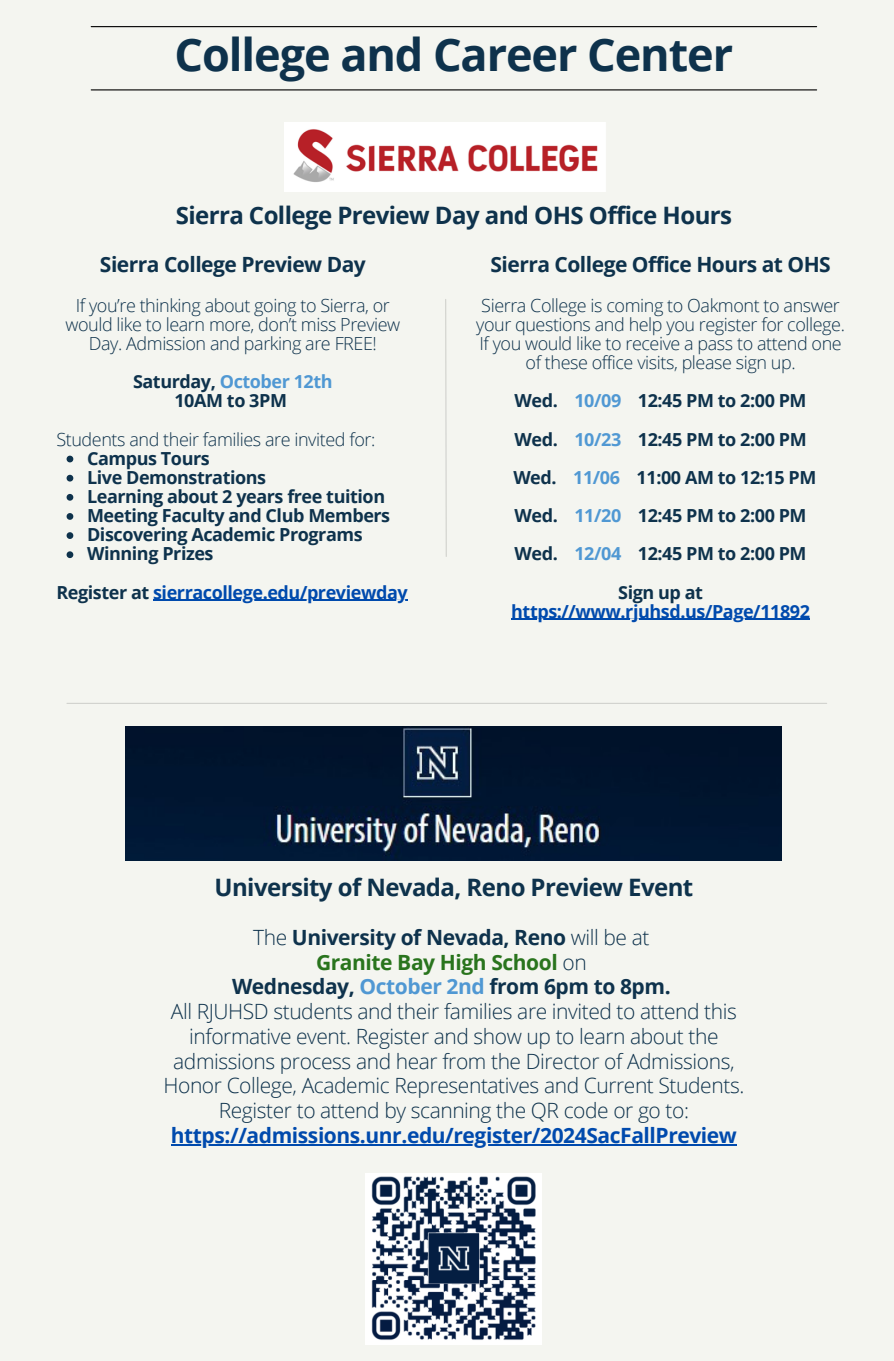
<style>
.page{position:relative;width:894px;height:1361px;background:#fff}
.page>*{position:absolute;margin:0;border:0;box-sizing:border-box;transform-origin:0 0}
.t1{font:700 45px "Open Sans";letter-spacing:-.025em;color:#0e324c}
.t2{font:700 24px "Open Sans";letter-spacing:-.025em;color:#0e324c}
.t3{font:300 21px/24.8px "Open Sans";letter-spacing:-.02em;color:#0e324c;text-align:center}
.t4{font:700 21px "Open Sans";letter-spacing:-.02em;color:#004aad}
.t5{font:700 21px "Open Sans";letter-spacing:-.025em;color:#0e324c}
.t6{font:300 18px/19.2px "Open Sans";letter-spacing:-.025em;color:#0e324c;text-align:center}
.t7{font:700 18px/19.2px "Open Sans";letter-spacing:-.025em;color:#0e324c;text-align:center}
.t8{font:700 18px "Open Sans";letter-spacing:-.025em;color:#004aad}
.s1{color:#5098d3}
.s2{color:#0e324c}
.s3{font-weight:700}
.s4{font-weight:700;color:#29741d}
.s5{font-weight:700;color:#5098d3}
</style>
<div class="page">
<div style="left:0;top:0;width:893px;height:1360px;background:#f4f5f0"></div>
<hr style="left:91px;top:26px;width:725px;height:1px;background:#000">
<hr style="left:91px;top:89px;width:725px;height:1px;background:#000">
<img style="left:285px;top:122px;width:321px;height:70px">
<svg style="left:445px;top:299px;width:2px;height:258px"></svg>
<hr style="left:511px;top:618px;width:298px;height:2px;background:#004aad">
<hr style="left:67px;top:702px;width:759px;height:1px;background:#000">
<img style="left:125px;top:726px;width:656px;height:134px">
<img style="left:366px;top:1173px;width:175px;height:170px">
<svg style="left:67px;top:455px;width:6px;height:7px"></svg>
<svg style="left:67px;top:474px;width:6px;height:7px"></svg>
<svg style="left:67px;top:494px;width:6px;height:6px"></svg>
<svg style="left:67px;top:513px;width:6px;height:6px"></svg>
<svg style="left:67px;top:532px;width:6px;height:7px"></svg>
<svg style="left:67px;top:551px;width:6px;height:7px"></svg>
<hr style="left:153px;top:599px;width:254px;height:1px;background:#004aad">
<hr style="left:171px;top:1143px;width:565px;height:1px;background:#004aad">
<p class="t1" style="left:174px;top:23px;width:560px">College and Career Center</p>
<p class="t2" style="left:176px;top:198px;width:557px">Sierra College Preview Day and OHS Office Hours</p>
<h5 class="t5" style="left:100px;top:250px;width:267px">Sierra College Preview Day</h5>
<h3 class="t6" style="left:65px;top:295px;width:336px">If you’re thinking about going to Sierra, or would like to learn more, don’t miss Preview<br>Day. Admission and parking are FREE!</h3>
<h5 class="t7" style="left:133px;top:371px;width:201px">Saturday, <span class="s1">October 12th<br></span>10AM to 3PM</h5>
<h5 class="t6" style="left:56px;top:429px;width:320px">Students and their families are invited for:</h5>
<h5 class="t7" style="left:87px;top:448px;width:124px">Campus Tours</h5>
<h5 class="t7" style="left:87px;top:467px;width:181px">Live Demonstrations</h5>
<h5 class="t7" style="left:87px;top:486px;width:299px">Learning about 2 years free tuition</h5>
<h5 class="t7" style="left:87px;top:505px;width:304px">Meeting Faculty and Club Members</h5>
<p class="t7" style="left:87px;top:524px;width:277px">Discovering Academic Programs</p>
<h2 class="t7" style="left:87px;top:543px;width:128px">Winning Prizes</h2>
<h4 class="t8" style="left:56px;top:579px;width:352px"><span class="s2">Register at</span> sierracollege.edu/previewday</h4>
<p class="t5" style="left:490px;top:250px;width:342px">Sierra College Office Hours at OHS</p>
<h2 class="t6" style="left:476px;top:295px;width:370px">Sierra College is coming to Oakmont to answer your questions and help you register for college.<br>If you would like to receive a pass to attend one of these office visits, please sign up.</h2>
<h3 class="t7" style="left:514px;top:390px;width:293px">Wed. <span class="s1">10/09</span> 12:45 PM to 2:00 PM</h3>
<p class="t7" style="left:514px;top:429px;width:293px">Wed. <span class="s1">10/23</span> 12:45 PM to 2:00 PM</p>
<p class="t7" style="left:513px;top:467px;width:304px">Wed. <span class="s1">11/06</span> 11:00 AM to 12:15 PM</p>
<h5 class="t7" style="left:514px;top:505px;width:293px">Wed. <span class="s1">11/20</span> 12:45 PM to 2:00 PM</h5>
<p class="t7" style="left:514px;top:543px;width:293px">Wed. <span class="s1">12/04</span> 12:45 PM to 2:00 PM</p>
<p class="t7" style="left:618px;top:582px;width:86px">Sign up at</p>
<p class="t8" style="left:511px;top:598px;width:300px">https://www.rjuhsd.us/Page/11892</p>
<p class="t2" style="left:214px;top:870px;width:480px">University of Nevada, Reno Preview Event</p>
<p class="t3" style="left:163px;top:924px;width:582px">The <span class="s3">University of Nevada, Reno</span> will be at<br><span class="s4">Granite Bay High School</span> on<br><span class="s3">Wednesday,</span> <span class="s5">October 2nd</span> <span class="s3">from 6pm to 8pm.<br></span>All RJUHSD students and their families are invited to attend this informative event. Register and show up to learn about the admissions process and hear from the Director of Admissions, Honor College, Academic Representatives and Current Students.<br>Register to attend by scanning the QR code or go to:</p>
<p class="t4" style="left:171px;top:1120px;width:567px">https://admissions.unr.edu/register/2024SacFallPreview</p>
</div>
